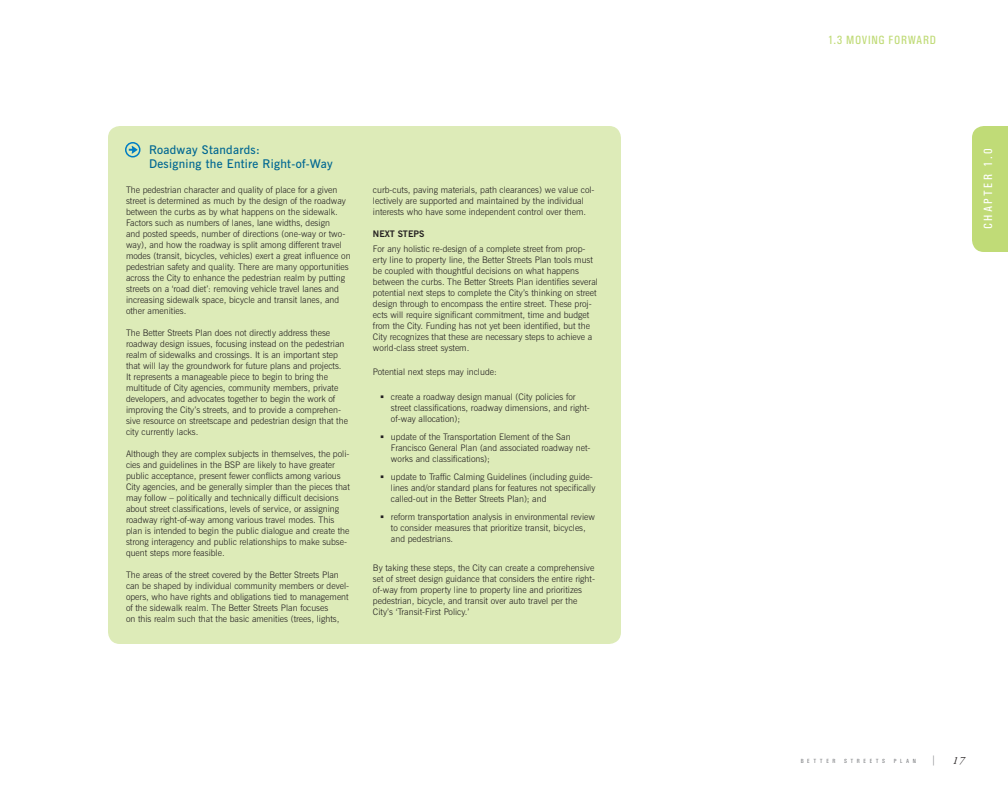
<style>
.page{position:relative;width:1008px;height:792px;background:#fff}
.page>*{position:absolute;margin:0;border:0;box-sizing:border-box;transform-origin:0 0}
.t1{font:600 12px/14px "News Gothic BT";letter-spacing:.025em;color:#006792}
.t2{font:500 12px "Univers Condensed";letter-spacing:.055em;color:#c0db77}
.t3{font:500 12px "Univers Condensed";letter-spacing:.2em;color:#fff}
.t4{font:italic 11px "Adobe Garamond Pro";color:#231f20}
.t5{font:500 10px "Univers Condensed";color:#808285}
.t6{font:300 9px/11px "News Gothic BT";color:#231f20}
.t7{font:700 9px "News Gothic BT";color:#231f20}
.t8{font:500 6px "Univers Condensed";letter-spacing:.6em;color:#808285}
</style>
<div class="page">
<div style="left:108px;top:126px;width:513px;height:518px;background:#ddebb8;border-radius:12px"></div>
<svg style="left:129px;top:146px;width:9px;height:8px"></svg>
<div style="left:125px;top:142px;width:16px;height:16px;border:2px solid #007dc3;border-radius:50%"></div>
<div style="left:972px;top:126px;width:36px;height:126px;background:#c0db77"></div>
<h1 class="t2" style="left:828px;top:33px;width:110px">1.3 MOVING FORWARD</h1>
<h1 class="t1" style="left:149px;top:144px;width:185px">Roadway Standards:<br>Designing the Entire Right-of-Way</h1>
<h1 class="t3" style="left:981px;top:229px;width:83px;rotate:-90deg">CHAPTER 1.0</h1>
<p class="t6" style="left:373px;top:185px;width:223px">curb-cuts, paving materials, path clearances) we value col&shy;lectively are supported and maintained by the individual interests who have some independent control over them.</p>
<p class="t7" style="left:373px;top:230px;width:53px">NEXT STEPS</p>
<p class="t6" style="left:373px;top:244px;width:227px">For any holistic re-design of a complete street from prop&shy;erty line to property line, the Better Streets Plan tools must be coupled with thoughtful decisions on what happens between the curbs. The Better Streets Plan identifies several potential next steps to complete the City’s thinking on street design through to encompass the entire street. These proj&shy;ects will require significant commitment, time and budget from the City. Funding has not yet been identified, but the City recognizes that these are necessary steps to achieve a world-class street system.</p>
<p class="t6" style="left:373px;top:368px;width:125px">Potential next steps may include:</p>
<p class="t6" style="left:391px;top:392px;width:200px">create a roadway design manual (City policies for street classifications, roadway dimensions, and right&shy;of-way allocation);</p>
<p class="t6" style="left:391px;top:432px;width:201px">update of the Transportation Element of the San<br>Francisco General Plan (and associated roadway net&shy;works and classifications);</p>
<p class="t6" style="left:391px;top:472px;width:206px">update to Traffic Calming Guidelines (including guide&shy;lines and/or standard plans for features not specifically called-out in the Better Streets Plan); and</p>
<p class="t6" style="left:391px;top:512px;width:206px">reform transportation analysis in environmental review to consider measures that prioritize transit, bicycles, and pedestrians.</p>
<p class="t6" style="left:373px;top:564px;width:224px">By taking these steps, the City can create a comprehensive set of street design guidance that considers the entire right&shy;of-way from property line to property line and prioritizes pedestrian, bicycle, and transit over auto travel per the City’s ‘Transit-First Policy.’</p>
<p class="t6" style="left:126px;top:185px;width:226px">The pedestrian character and quality of place for a given street is determined as much by the design of the roadway between the curbs as by what happens on the sidewalk.<br>Factors such as numbers of lanes, lane widths, design<br>and posted speeds, number of directions (one-way or two&shy;way), and how the roadway is split among different travel modes (transit, bicycles, vehicles) exert a great influence on pedestrian safety and quality. There are many opportunities across the City to enhance the pedestrian realm by putting streets on a ‘road diet’: removing vehicle travel lanes and increasing sidewalk space, bicycle and transit lanes, and other amenities.</p>
<p class="t6" style="left:126px;top:328px;width:224px">The Better Streets Plan does not directly address these roadway design issues, focusing instead on the pedestrian realm of sidewalks and crossings. It is an important step that will lay the groundwork for future plans and projects.<br>It represents a manageable piece to begin to bring the multitude of City agencies, community members, private developers, and advocates together to begin the work of improving the City’s streets, and to provide a comprehen&shy;sive resource on streetscape and pedestrian design that the city currently lacks.</p>
<p class="t6" style="left:126px;top:449px;width:225px">Although they are complex subjects in themselves, the poli&shy;cies and guidelines in the BSP are likely to have greater public acceptance, present fewer conflicts among various City agencies, and be generally simpler than the pieces that may follow – politically and technically difficult decisions about street classifications, levels of service, or assigning roadway right-of-way among various travel modes. This plan is intended to begin the public dialogue and create the strong interagency and public relationships to make subse&shy;quent steps more feasible.</p>
<p class="t6" style="left:126px;top:570px;width:225px">The areas of the street covered by the Better Streets Plan can be shaped by individual community members or devel&shy;opers, who have rights and obligations tied to management of the sidewalk realm. The Better Streets Plan focuses<br>on this realm such that the basic amenities (trees, lights,</p>
<p class="t8" style="left:801px;top:757px;width:36px">BETTER</p>
<p class="t8" style="left:844px;top:757px;width:43px">STREETS</p>
<p class="t8" style="left:894px;top:757px;width:24px">PLAN</p>
<p class="t5" style="left:931px;top:754px;width:6px">|</p>
<p class="t4" style="left:952px;top:754px;width:14px">17</p>
</div>
